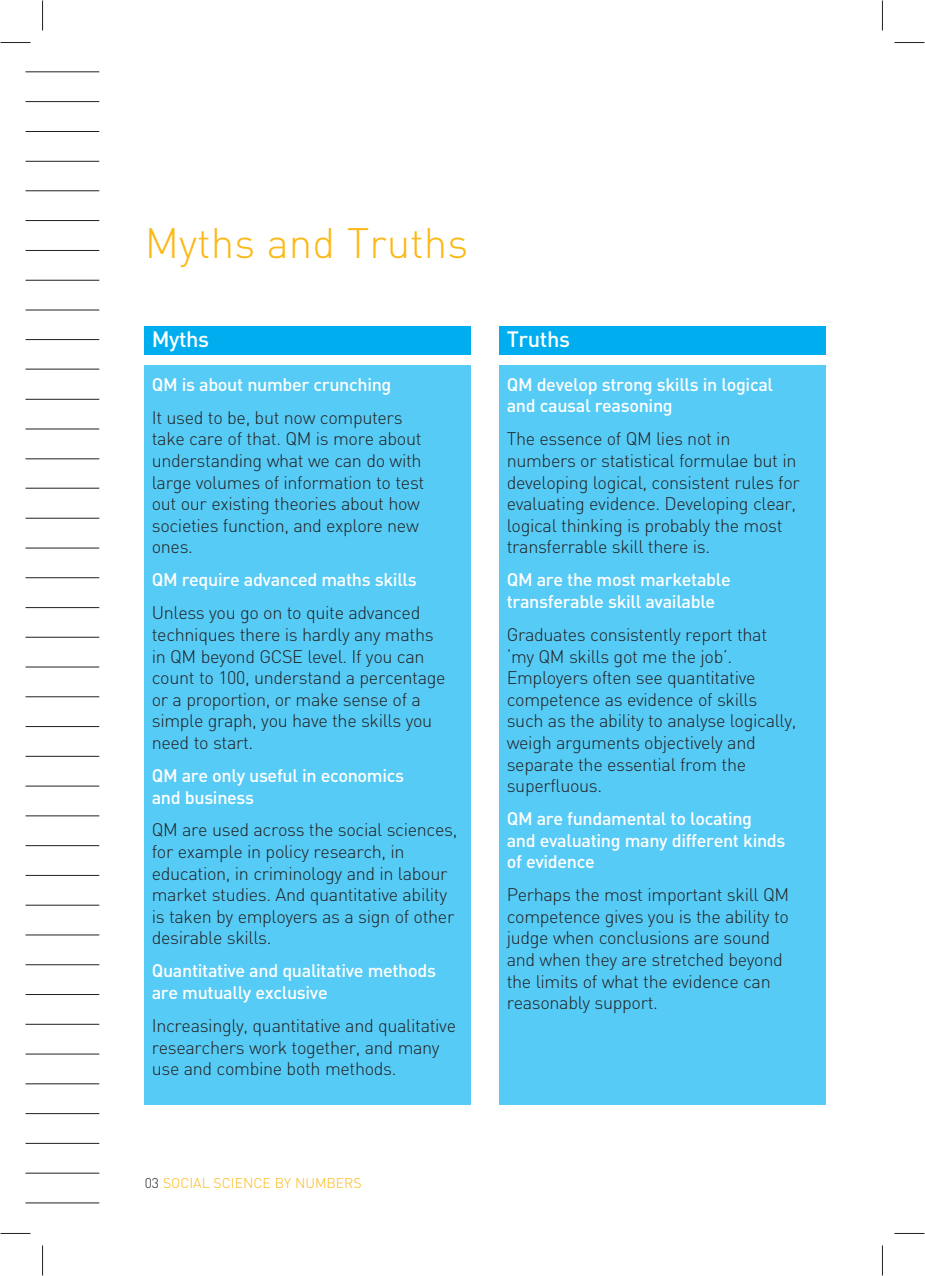
<style>
.page{position:relative;width:925px;height:1276px;background:#fff}
.page>*{position:absolute;margin:0;border:0;box-sizing:border-box;transform-origin:0 0}
.t1{font:300 42px "DIN";color:#fcb814}
.t2{font:500 22px "DIN";letter-spacing:-.02em;color:#fff}
.t3{font:300 18px/21.6px "DIN";letter-spacing:-.02em;color:#231f20}
.t4{font:500 18px/21.6px "DIN";letter-spacing:-.02em;color:#fff}
.t5{font:300 14px "DIN";color:#fcb814}
.s1{color:#231f20}
</style>
<div class="page">
<hr style="left:26px;top:101px;width:73px;height:1px;background:#231f20">
<hr style="left:26px;top:71px;width:73px;height:1px;background:#231f20">
<hr style="left:26px;top:131px;width:73px;height:1px;background:#231f20">
<hr style="left:26px;top:161px;width:73px;height:1px;background:#231f20">
<hr style="left:26px;top:190px;width:73px;height:1px;background:#231f20">
<hr style="left:26px;top:220px;width:73px;height:1px;background:#231f20">
<hr style="left:26px;top:250px;width:73px;height:1px;background:#231f20">
<hr style="left:26px;top:280px;width:73px;height:1px;background:#231f20">
<hr style="left:26px;top:310px;width:73px;height:1px;background:#231f20">
<hr style="left:26px;top:339px;width:73px;height:1px;background:#231f20">
<hr style="left:26px;top:369px;width:73px;height:1px;background:#231f20">
<hr style="left:26px;top:399px;width:73px;height:1px;background:#231f20">
<hr style="left:26px;top:429px;width:73px;height:1px;background:#231f20">
<hr style="left:26px;top:458px;width:73px;height:1px;background:#231f20">
<hr style="left:26px;top:488px;width:73px;height:1px;background:#231f20">
<hr style="left:26px;top:518px;width:73px;height:1px;background:#231f20">
<hr style="left:26px;top:548px;width:73px;height:1px;background:#231f20">
<hr style="left:26px;top:577px;width:73px;height:1px;background:#231f20">
<hr style="left:26px;top:607px;width:73px;height:1px;background:#231f20">
<hr style="left:26px;top:637px;width:73px;height:1px;background:#231f20">
<hr style="left:26px;top:666px;width:73px;height:1px;background:#231f20">
<hr style="left:26px;top:696px;width:73px;height:1px;background:#231f20">
<hr style="left:26px;top:726px;width:73px;height:1px;background:#231f20">
<hr style="left:26px;top:756px;width:73px;height:1px;background:#231f20">
<hr style="left:26px;top:786px;width:73px;height:1px;background:#231f20">
<hr style="left:26px;top:815px;width:73px;height:1px;background:#231f20">
<hr style="left:26px;top:845px;width:73px;height:1px;background:#231f20">
<hr style="left:26px;top:875px;width:73px;height:1px;background:#231f20">
<hr style="left:26px;top:905px;width:73px;height:1px;background:#231f20">
<hr style="left:26px;top:934px;width:73px;height:1px;background:#231f20">
<hr style="left:26px;top:964px;width:73px;height:1px;background:#231f20">
<hr style="left:26px;top:994px;width:73px;height:1px;background:#231f20">
<hr style="left:26px;top:1024px;width:73px;height:1px;background:#231f20">
<hr style="left:26px;top:1053px;width:73px;height:1px;background:#231f20">
<hr style="left:26px;top:1083px;width:73px;height:1px;background:#231f20">
<hr style="left:26px;top:1113px;width:73px;height:1px;background:#231f20">
<hr style="left:26px;top:1143px;width:73px;height:1px;background:#231f20">
<hr style="left:26px;top:1172px;width:73px;height:1px;background:#231f20">
<hr style="left:26px;top:1202px;width:73px;height:1px;background:#231f20">
<div style="left:145px;top:326px;width:326px;height:28px;background:#00aeef"></div>
<div style="left:499px;top:326px;width:326px;height:28px;background:#00aeef"></div>
<div style="left:145px;top:365px;width:326px;height:739px;background:#56cbf5"></div>
<div style="left:499px;top:365px;width:326px;height:739px;background:#56cbf5"></div>
<hr style="left:1px;top:42px;width:30px;height:1px;background:#231f20">
<hr style="left:894px;top:42px;width:30px;height:1px;background:#231f20">
<hr style="left:1px;top:1233px;width:30px;height:1px;background:#231f20">
<hr style="left:894px;top:1233px;width:30px;height:1px;background:#231f20">
<hr style="left:42px;top:1px;width:1px;height:30px;background:#231f20">
<hr style="left:42px;top:1245px;width:1px;height:30px;background:#231f20">
<hr style="left:881px;top:1px;width:1px;height:30px;background:#231f20">
<hr style="left:881px;top:1245px;width:1px;height:30px;background:#231f20">
<h1 class="t1" style="left:145px;top:228px;width:325px">Myths and Truths</h1>
<p class="t2" style="left:152px;top:331px;width:59px">Myths</p>
<p class="t4" style="left:152px;top:375px;width:241px">QM is about number crunching</p>
<p class="t3" style="left:152px;top:408px;width:274px">It used to be, but now computers take care of that. QM is more about understanding what we can do with large volumes of information to test out our existing theories about how societies function, and explore new ones.</p>
<p class="t4" style="left:152px;top:571px;width:266px">QM require advanced maths skills</p>
<p class="t3" style="left:152px;top:604px;width:295px">Unless you go on to quite advanced techniques there is hardly any maths in QM beyond GCSE level. If you can count to 100, understand a percentage or a proportion, or make sense of a simple graph, you have the skills you need to start.</p>
<p class="t4" style="left:152px;top:766px;width:254px">QM are only useful in economics and business</p>
<p class="t3" style="left:152px;top:821px;width:307px">QM are used across the social sciences, for example in policy research, in education, in criminology and in labour market studies. And quantitative ability is taken by employers as a sign of other desirable skills.</p>
<p class="t4" style="left:152px;top:962px;width:285px">Quantitative and qualitative methods are mutually exclusive</p>
<p class="t3" style="left:152px;top:1017px;width:306px">Increasingly, quantitative and qualitative researchers work together, and many use and combine both methods.</p>
<p class="t2" style="left:506px;top:331px;width:65px">Truths</p>
<p class="t4" style="left:506px;top:375px;width:268px">QM develop strong skills in logical and causal reasoning</p>
<p class="t3" style="left:506px;top:430px;width:294px">The essence of QM lies not in numbers or statistical formulae but in developing logical, consistent rules for evaluating evidence. Developing clear, logical thinking is probably the most transferrable skill there is.</p>
<p class="t4" style="left:506px;top:571px;width:225px">QM are the most marketable transferable skill available</p>
<p class="t3" style="left:506px;top:626px;width:291px">Graduates consistently report that ‘my QM skills got me the job’.<br>Employers often see quantitative competence as evidence of skills such as the ability to analyse logically, weigh arguments objectively and separate the essential from the superfluous.</p>
<p class="t4" style="left:506px;top:809px;width:280px">QM are fundamental to locating and evaluating many different kinds of evidence</p>
<p class="t3" style="left:506px;top:886px;width:284px">Perhaps the most important skill QM competence gives you is the ability to judge when conclusions are sound and when they are stretched beyond the limits of what the evidence can reasonably support.</p>
<p class="t5" style="left:145px;top:1178px;width:218px"><span class="s1">03</span> SOCIAL SCIENCE BY NUMBERS</p>
</div>
